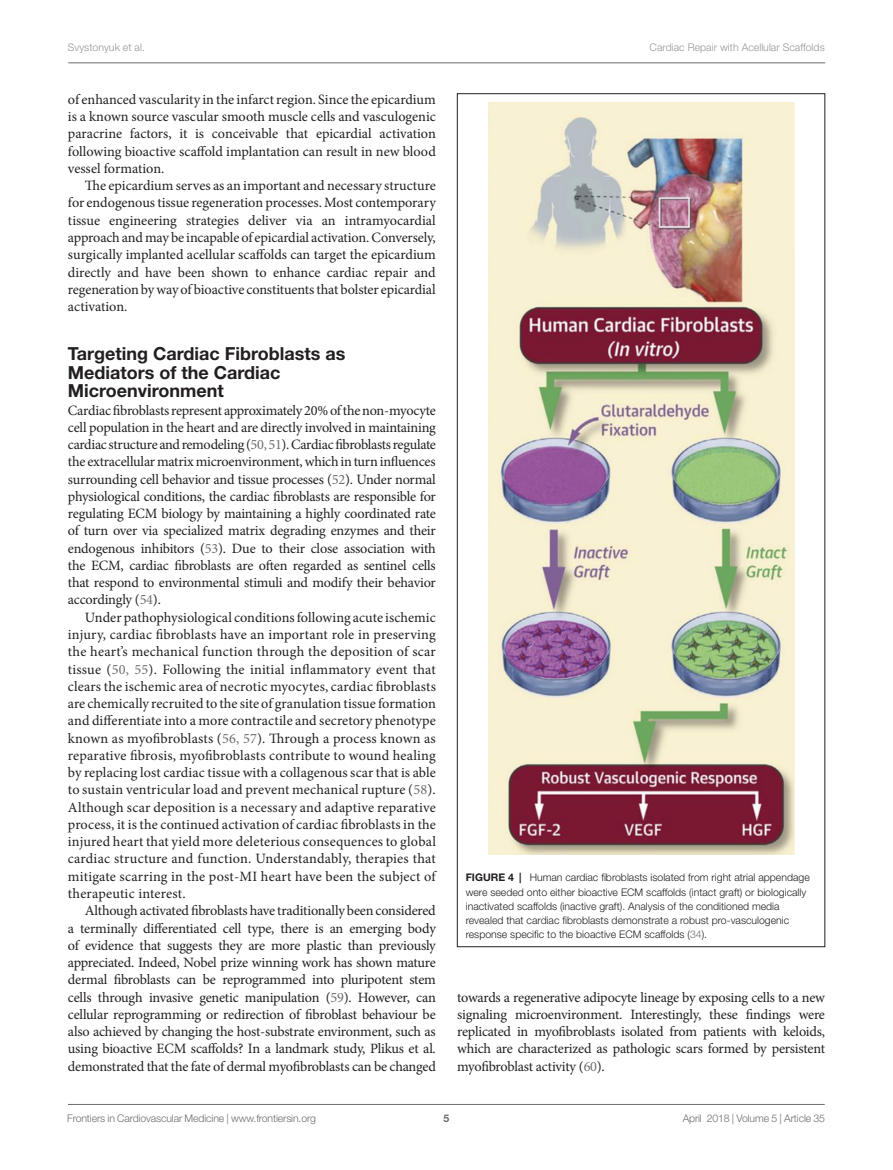
<style>
.page{position:relative;width:893px;height:1170px;background:#fff}
.page>*{position:absolute;margin:0;border:0;box-sizing:border-box;transform-origin:0 0}
.t1{font:700 18px/18.8px "Helvetica Neue LT Std";color:#231f20}
.t2{font:14.25px/17.2px "Minion Pro";letter-spacing:-.01em;color:#231f20;text-align:justify}
.t3{font:300 10.5px/14.2px "Helvetica Neue LT Std";color:#231f20}
.t4{font:300 10.5px "Helvetica Neue LT Std";letter-spacing:-.015em;color:#6c6d70}
.t5{font:300 10.5px "Helvetica Neue LT Std";letter-spacing:.005em;color:#939598}
.t6{font:700 10.5px "Helvetica Neue LT Std";color:#6c6d70}
.s1{color:#6c6d70}
.s2{font-weight:700}
</style>
<div class="page">
<hr style="left:68px;top:63px;width:757px;height:1px;background:#6c6d70">
<hr style="left:68px;top:1104px;width:757px;height:1px;background:#6c6d70">
<img style="left:488px;top:102px;width:306px;height:752px">
<p class="t5" style="left:68px;top:41px;width:79px">Svystonyuk et al.</p>
<p class="t2" style="left:68px;top:91px;width:369px">of enhanced vascularity in the infarct region. Since the epicardium is a known source vascular smooth muscle cells and vasculogenic paracrine factors, it is conceivable that epicardial activation following bioactive scaffold implantation can result in new blood vessel formation.</p>
<p class="t2" style="left:68px;top:177px;width:369px;text-indent:17px">The epicardium serves as an important and necessary structure for endogenous tissue regeneration processes. Most contemporary tissue engineering strategies deliver via an intramyocardial approach and may be incapable of epicardial activation. Conversely, surgically implanted acellular scaffolds can target the epicardium directly and have been shown to enhance cardiac repair and regeneration by way of bioactive constituents that bolster epicardial activation.</p>
<p class="t1" style="left:68px;top:343px;width:279px">Targeting Cardiac Fibroblasts as<br>Mediators of the Cardiac<br>Microenvironment</p>
<p class="t2" style="left:68px;top:401px;width:370px">Cardiac fibroblasts represent approximately 20% of the non-myocyte cell population in the heart and are directly involved in maintaining cardiac structure and remodeling (<span class="s1">50, 51</span>). Cardiac fibroblasts regulate the extracellular matrix microenvironment, which in turn influences surrounding cell behavior and tissue processes (<span class="s1">52</span>). Under normal physiological conditions, the cardiac fibroblasts are responsible for regulating ECM biology by maintaining a highly coordinated rate of turn over via specialized matrix degrading enzymes and their endogenous inhibitors (<span class="s1">53</span>). Due to their close association with the ECM, cardiac fibroblasts are often regarded as sentinel cells that respond to environmental stimuli and modify their behavior accordingly (<span class="s1">54</span>).</p>
<p class="t2" style="left:68px;top:608px;width:370px;text-indent:17px">Under pathophysiological conditions following acute ischemic injury, cardiac fibroblasts have an important role in preserving the heart’s mechanical function through the deposition of scar tissue (<span class="s1">50, 55</span>). Following the initial inflammatory event that clears the ischemic area of necrotic myocytes, cardiac fibroblasts are chemically recruited to the site of granulation tissue formation and differentiate into a more contractile and secretory phenotype known as myofibroblasts (<span class="s1">56, 57</span>). Through a process known as reparative fibrosis, myofibroblasts contribute to wound healing by replacing lost cardiac tissue with a collagenous scar that is able to sustain ventricular load and prevent mechanical rupture (<span class="s1">58</span>).<br>Although scar deposition is a necessary and adaptive reparative process, it is the continued activation of cardiac fibroblasts in the injured heart that yield more deleterious consequences to global cardiac structure and function. Understandably, therapies that mitigate scarring in the post-MI heart have been the subject of therapeutic interest.</p>
<p class="t2" style="left:68px;top:902px;width:369px;text-indent:17px">Although activated fibroblasts have traditionally been considered a terminally differentiated cell type, there is an emerging body of evidence that suggests they are more plastic than previously appreciated. Indeed, Nobel prize winning work has shown mature dermal fibroblasts can be reprogrammed into pluripotent stem cells through invasive genetic manipulation (<span class="s1">59</span>). However, can cellular reprogramming or redirection of fibroblast behaviour be also achieved by changing the host-substrate environment, such as using bioactive ECM scaffolds? In a landmark study, Plikus et al. demonstrated that the fate of dermal myofibroblasts can be changed</p>
<p class="t5" style="left:650px;top:41px;width:177px">Cardiac Repair with Acellular Scaffolds</p>
<p class="t3" style="left:466px;top:870px;width:346px"><span class="s2">Figure 4 |</span> Human cardiac fibroblasts isolated from right atrial appendage were seeded onto either bioactive ECM scaffolds (intact graft) or biologically inactivated scaffolds (inactive graft). Analysis of the conditioned media revealed that cardiac fibroblasts demonstrate a robust pro-vasculogenic response specific to the bioactive ECM scaffolds (<span class="s1">34</span>).</p>
<p class="t2" style="left:457px;top:988px;width:369px">towards a regenerative adipocyte lineage by exposing cells to a new signaling microenvironment. Interestingly, these findings were replicated in myofibroblasts isolated from patients with keloids, which are characterized as pathologic scars formed by persistent myofibroblast activity (<span class="s1">60</span>).</p>
<p class="t4" style="left:67px;top:1111px;width:250px">Frontiers in Cardiovascular Medicine | www.frontiersin.org</p>
<p class="t6" style="left:443px;top:1111px;width:7px">5</p>
<p class="t4" style="left:683px;top:1111px;width:144px">April 2018 | Volume 5 | Article 35</p>
</div>
